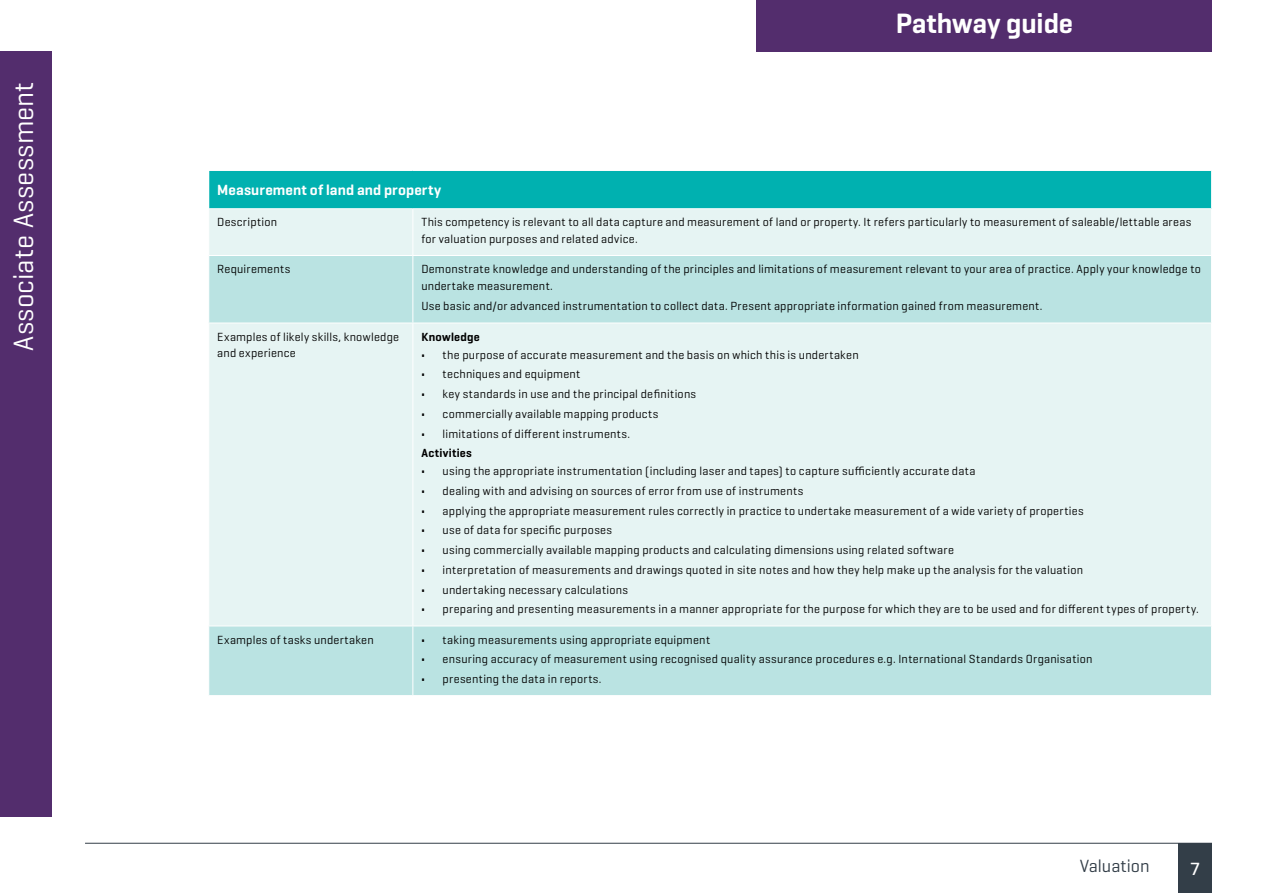
<style>
.page{position:relative;width:1263px;height:893px;background:#fff}
.page>*{position:absolute;margin:0;border:0;box-sizing:border-box;transform-origin:0 0}
.t1{font:28.5px "Geogrotesque";letter-spacing:.01em;color:#fff}
.t2{font:600 28.5px "Geogrotesque";letter-spacing:-.005em;color:#fff}
.t3{font:18px "Geogrotesque";color:#333e48}
.t4{font:500 18px "Geogrotesque";color:#fff}
.t5{font:600 15px "Geogrotesque";letter-spacing:.005em;color:#fff}
.t6{font:12px/16.5px "Geogrotesque";letter-spacing:.02em;color:#000}
.t7{font:600 12px "Geogrotesque";letter-spacing:.015em;color:#000}
.s1{font-weight:700}
.s2{font-weight:600}
</style>
<div class="page">
<div style="left:1178px;top:843px;width:34px;height:50px;background:#333e48"></div>
<hr style="left:85px;top:843px;width:1127px;height:1px;background:#333e48">
<div style="left:0;top:51px;width:51px;height:765px;background:#532d6d"></div>
<div style="left:757px;top:0;width:455px;height:51px;background:#532d6d"></div>
<div style="left:209px;top:170px;width:1002px;height:39px;background:#00b1b0"></div>
<div style="left:209px;top:209px;width:1002px;height:46px;background:#e6f4f3"></div>
<svg style="left:209px;top:256px;width:1002px;height:439px;background:#d8eeed"></svg>
<hr style="left:208px;top:170px;width:205px;height:1px;background:#fff">
<hr style="left:413px;top:170px;width:799px;height:1px;background:#fff">
<hr style="left:208px;top:208px;width:205px;height:1px;background:#fff">
<hr style="left:413px;top:208px;width:799px;height:1px;background:#fff">
<hr style="left:412px;top:209px;width:1px;height:46px;background:#fff">
<hr style="left:412px;top:256px;width:1px;height:67px;background:#fff">
<hr style="left:208px;top:323px;width:205px;height:1px;background:#fff">
<hr style="left:413px;top:323px;width:799px;height:1px;background:#fff">
<hr style="left:412px;top:323px;width:1px;height:303px;background:#fff">
<hr style="left:208px;top:626px;width:205px;height:1px;background:#fff">
<hr style="left:413px;top:626px;width:799px;height:1px;background:#fff">
<hr style="left:412px;top:626px;width:1px;height:69px;background:#fff">
<h1 class="t1" style="left:6px;top:351px;width:271px;rotate:-90deg">Associate Assessment</h1>
<h1 class="t2" style="left:896px;top:6px;width:179px">Pathway guide</h1>
<p class="t5" style="left:217px;top:181px;width:225px">Measurement of land and property</p>
<p class="t6" style="left:217px;top:214px;width:61px">Description</p>
<p class="t6" style="left:421px;top:214px;width:771px">This competency is relevant to all data capture and measurement of land or property. It refers particularly to measurement of saleable/lettable areas for valuation purposes and related advice.</p>
<p class="t6" style="left:217px;top:260px;width:75px">Requirements</p>
<p class="t6" style="left:421px;top:260px;width:781px">Demonstrate knowledge and understanding of the principles and limitations of measurement relevant to your area of practice. Apply your knowledge to undertake measurement.</p>
<p class="t6" style="left:421px;top:298px;width:623px">Use basic and/or advanced instrumentation to collect data. Present appropriate information gained from measurement.</p>
<p class="t6" style="left:217px;top:328px;width:183px">Examples of likely skills, knowledge and experience</p>
<p class="t7" style="left:421px;top:329px;width:60px">Knowledge</p>
<p class="t6" style="left:421px;top:346px;width:439px"><span class="s1">•</span> the purpose of accurate measurement and the basis on which this is undertaken</p>
<p class="t6" style="left:421px;top:366px;width:161px"><span class="s1">•</span> techniques and equipment</p>
<p class="t6" style="left:421px;top:385px;width:276px"><span class="s1">•</span> key standards in use and the principal definitions</p>
<p class="t6" style="left:421px;top:405px;width:239px"><span class="s1">•</span> commercially available mapping products</p>
<p class="t6" style="left:421px;top:423px;width:210px;line-height:19.6px"><span class="s1">•</span> limitations of different instruments.<br><span class="s2">Activities</span></p>
<p class="t6" style="left:421px;top:463px;width:556px"><span class="s1">•</span> using the appropriate instrumentation (including laser and tapes) to capture sufficiently accurate data</p>
<p class="t6" style="left:421px;top:482px;width:383px"><span class="s1">•</span> dealing with and advising on sources of error from use of instruments</p>
<p class="t6" style="left:421px;top:502px;width:664px"><span class="s1">•</span> applying the appropriate measurement rules correctly in practice to undertake measurement of a wide variety of properties</p>
<p class="t6" style="left:421px;top:522px;width:192px"><span class="s1">•</span> use of data for specific purposes</p>
<p class="t6" style="left:421px;top:541px;width:534px"><span class="s1">•</span> using commercially available mapping products and calculating dimensions using related software</p>
<p class="t6" style="left:421px;top:561px;width:663px"><span class="s1">•</span> interpretation of measurements and drawings quoted in site notes and how they help make up the analysis for the valuation</p>
<p class="t6" style="left:421px;top:581px;width:208px"><span class="s1">•</span> undertaking necessary calculations</p>
<p class="t6" style="left:421px;top:601px;width:779px"><span class="s1">•</span> preparing and presenting measurements in a manner appropriate for the purpose for which they are to be used and for different types of property.</p>
<p class="t6" style="left:217px;top:631px;width:158px">Examples of tasks undertaken</p>
<p class="t6" style="left:421px;top:631px;width:290px"><span class="s1">•</span> taking measurements using appropriate equipment</p>
<p class="t6" style="left:421px;top:650px;width:673px"><span class="s1">•</span> ensuring accuracy of measurement using recognised quality assurance procedures e.g. International Standards Organisation</p>
<p class="t6" style="left:421px;top:670px;width:182px"><span class="s1">•</span> presenting the data in reports.</p>
<h2 class="t3" style="left:1080px;top:854px;width:71px">Valuation</h2>
<h2 class="t4" style="left:1190px;top:857px;width:11px">7</h2>
</div>
